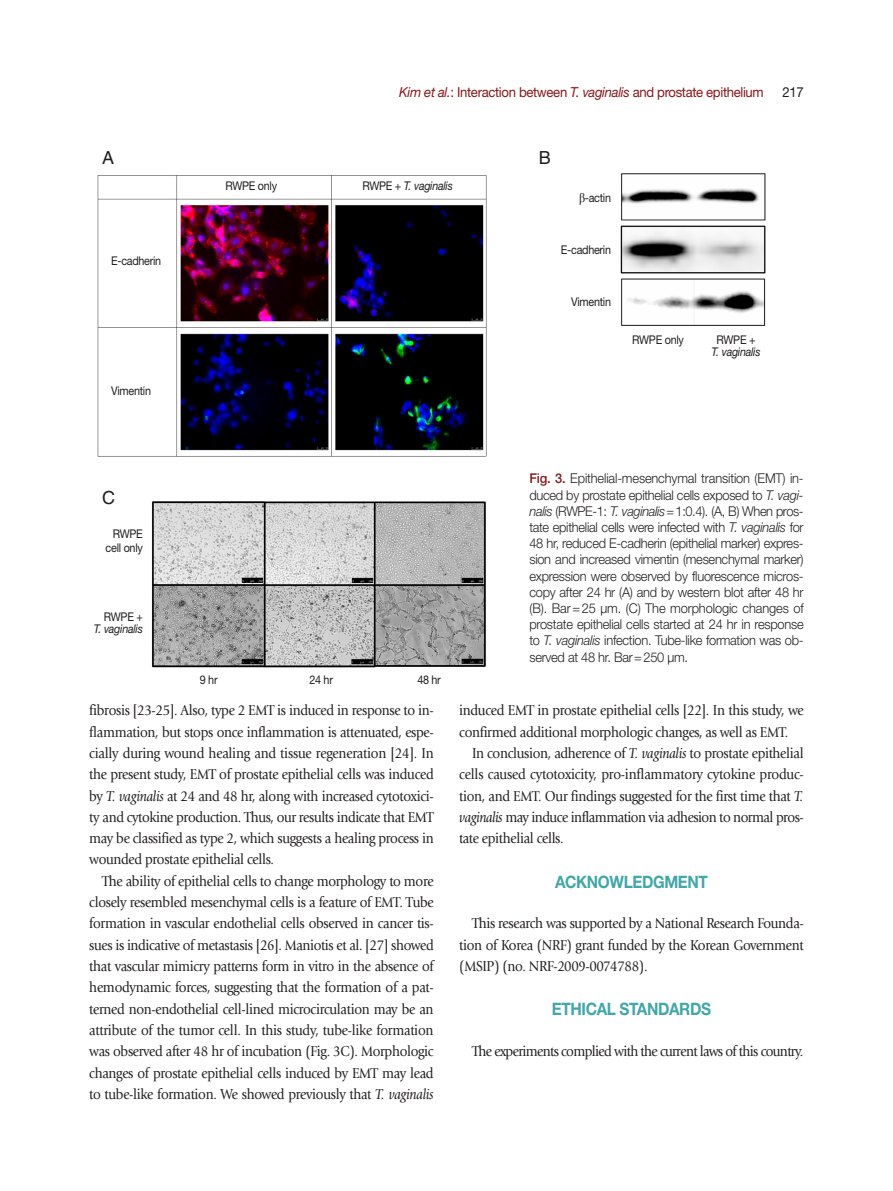
<style>
.page{position:relative;width:893px;height:1191px;background:#fff}
.page>*{position:absolute;margin:0;border:0;box-sizing:border-box;transform-origin:0 0}
.t1{font:18px "Helvetica LT Std";color:#231f20}
.본문_대제목{font:700 17.1px "Helvetica Neue LT Std";letter-spacing:-.025em;color:#41a7a9;scale:.9 1}
.본문{font:15px/21.3px "Giovanni Std";letter-spacing:-.025em;color:#231f20;text-align:justify;scale:.9 1}
.본문-2{font:15px "Giovanni Std";letter-spacing:-.05em;color:#231f20;scale:.9 1}
.t2{font:13.8px "Helvetica Neue LT Std";letter-spacing:-.025em;color:#88181b;scale:.95 1}
.t3{font:13.8px "Helvetica Neue LT Std";color:#231f20;scale:.95 1}
.표_제목__그림_설명{font:300 13.5px/16.2px "Helvetica Neue LT Std";letter-spacing:-.02em;color:#231f20;text-align:justify;scale:.95 1}
.그림_지문_8pt{font:12px/14.4px "Helvetica Neue LT Std";letter-spacing:-.025em;color:#231f20;text-align:right;scale:.9 1}
.그림_지문_8pt-2{font:italic 12px/12px "Helvetica Neue LT Std";letter-spacing:-.025em;color:#231f20;text-align:right;scale:.9 1}
.s1{font-style:normal}
.s2{font-style:italic}
.s3{font-family:"Times New Roman";font-size:12.9px}
.s4{font-weight:500;color:#88181b}
</style>
<div class="page">
<img style="left:97px;top:175px;width:390px;height:282px">
<img style="left:152px;top:501px;width:334px;height:167px">
<img style="left:620px;top:173px;width:146px;height:153px">
<p class="t1" style="left:102px;top:147px;width:14px">A</p>
<p class="그림_지문_8pt" style="left:111px;top:254px;width:57px">E-cadherin</p>
<p class="그림_지문_8pt" style="left:111px;top:383px;width:46px">Vimentin</p>
<p class="t1" style="left:102px;top:487px;width:14px">C</p>
<p class="그림_지문_8pt" style="left:106px;top:526px;width:43px">RWPE cell only</p>
<p class="그림_지문_8pt-2" style="left:94px;top:610px;width:56px"><span class="s1">RWPE +<br></span>T. vaginalis</p>
<p class="t2" style="left:399px;top:83px;width:385px"><span class="s2">Kim et al.</span>: Interaction between <span class="s2">T. vaginalis</span> and prostate epithelium</p>
<p class="t3" style="left:782px;top:83px;width:24px">217</p>
<p class="그림_지문_8pt" style="left:225px;top:178px;width:59px">RWPE only</p>
<p class="그림_지문_8pt-2" style="left:362px;top:179px;width:102px"><span class="s1">RWPE +</span> T. vaginalis</p>
<p class="그림_지문_8pt" style="left:200px;top:672px;width:21px">9 hr</p>
<p class="그림_지문_8pt" style="left:309px;top:672px;width:28px">24 hr</p>
<p class="그림_지문_8pt" style="left:417px;top:672px;width:28px">48 hr</p>
<p class="t1" style="left:539px;top:147px;width:14px">B</p>
<p class="그림_지문_8pt" style="left:579px;top:190px;width:37px"><span class="s3">β</span>-actin</p>
<p class="그림_지문_8pt" style="left:561px;top:242px;width:57px">E-cadherin</p>
<p class="그림_지문_8pt" style="left:571px;top:294px;width:46px">Vimentin</p>
<p class="그림_지문_8pt" style="left:632px;top:332px;width:59px">RWPE only</p>
<p class="그림_지문_8pt-2" style="left:712px;top:334px;width:56px;text-align:center"><span class="s1">RWPE +<br></span>T. vaginalis</p>
<p class="표_제목__그림_설명" style="left:529px;top:470px;width:290px"><span class="s4">Fig. 3.</span> Epithelial-mesenchymal transition (EMT) in&shy;duced by prostate epithelial cells exposed to <span class="s2">T. vagi&shy;nalis</span> (RWPE-1: <span class="s2">T. vaginalis</span>=1:0.4). (A, B) When pros&shy;tate epithelial cells were infected with <span class="s2">T. vaginalis</span> for 48 hr, reduced E-cadherin (epithelial marker) expres&shy;sion and increased vimentin (mesenchymal marker) expression were observed by fluorescence micros&shy;copy after 24 hr (A) and by western blot after 48 hr (B). Bar=25 μm. (C) The morphologic changes of prostate epithelial cells started at 24 hr in response to <span class="s2">T. vaginalis</span> infection. Tube-like formation was ob&shy;served at 48 hr. Bar=250 μm.</p>
<p class="본문" style="left:89px;top:700px;width:384px">fibrosis [23-25]. Also, type 2 EMT is induced in response to in&shy;flammation, but stops once inflammation is attenuated, espe&shy;cially during wound healing and tissue regeneration [24]. In the present study, EMT of prostate epithelial cells was induced by <span class="s2">T. vaginalis</span> at 24 and 48 hr, along with increased cytotoxici&shy;ty and cytokine production. Thus, our results indicate that EMT may be classified as type 2, which suggests a healing process in wounded prostate epithelial cells.</p>
<p class="본문" style="left:89px;top:870px;width:384px;text-indent:13px">The ability of epithelial cells to change morphology to more closely resembled mesenchymal cells is a feature of EMT. Tube formation in vascular endothelial cells observed in cancer tis&shy;sues is indicative of metastasis [26]. Maniotis et al. [27] showed that vascular mimicry patterns form in vitro in the absence of hemodynamic forces, suggesting that the formation of a pat&shy;terned non-endothelial cell-lined microcirculation may be an attribute of the tumor cell. In this study, tube-like formation was observed after 48 hr of incubation (Fig. 3C). Morphologic changes of prostate epithelial cells induced by EMT may lead to tube-like formation. We showed previously that <span class="s2">T. vaginalis</span></p>
<p class="본문" style="left:459px;top:700px;width:384px">induced EMT in prostate epithelial cells [22]. In this study, we confirmed additional morphologic changes, as well as EMT.</p>
<p class="본문" style="left:459px;top:742px;width:384px;text-indent:13px">In conclusion, adherence of <span class="s2">T. vaginalis</span> to prostate epithelial cells caused cytotoxicity, pro-inflammatory cytokine produc&shy;tion, and EMT. Our findings suggested for the first time that <span class="s2">T. vaginalis</span> may induce inflammation via adhesion to normal pros&shy;tate epithelial cells.</p>
<p class="본문_대제목" style="left:555px;top:871px;width:171px">ACKNOWLEDGMENT</p>
<p class="본문" style="left:459px;top:913px;width:384px;text-indent:13px">This research was supported by a National Research Founda&shy;tion of Korea (NRF) grant funded by the Korean Government (MSIP) (no. NRF-2009-0074788).</p>
<p class="본문_대제목" style="left:552px;top:998px;width:178px">ETHICAL STANDARDS</p>
<p class="본문-2" style="left:472px;top:1043px;width:370px">The experiments complied with the current laws of this country.</p>
</div>
